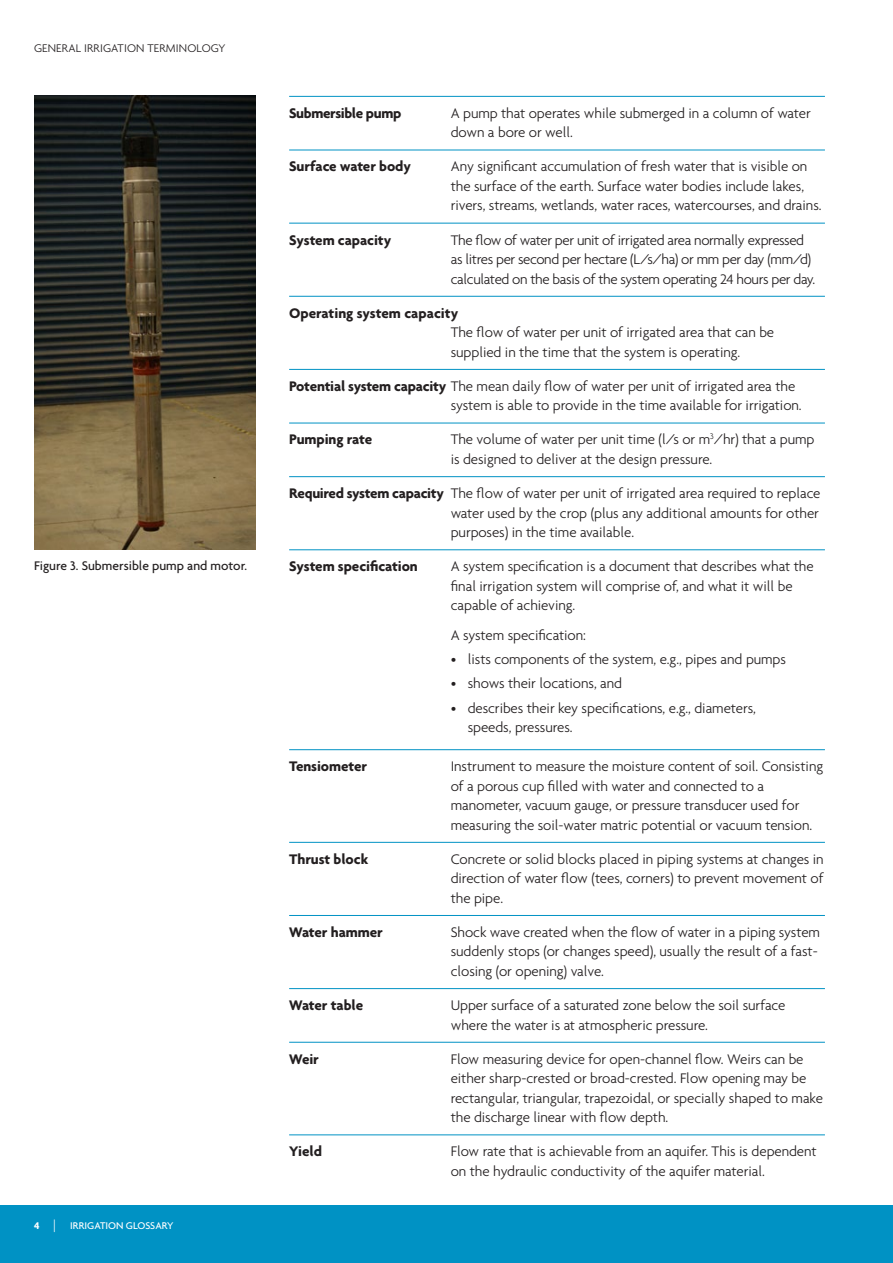
<style>
.page{position:relative;width:893px;height:1263px;background:#fff}
.page>*{position:absolute;margin:0;border:0;box-sizing:border-box;transform-origin:0 0}
.Glossary_Body{font:300 15px/19.5px "Agenda";letter-spacing:-.005em;color:#231f20}
.Glossary_Body-2{font:300 15px/19.5px "Agenda";letter-spacing:-.025em;color:#231f20}
.Glossary_Body-3{font:700 15px "Agenda";letter-spacing:-.005em;color:#231f20}
.Glossary_Body-4{font:700 15px "Agenda";letter-spacing:-.025em;color:#231f20}
.t1{font:500 13.5px "Agenda";color:#231f20}
.t2{font:300 12px "Agenda";letter-spacing:.01em;color:#231f20}
.t3{font:500 10.5px "Agenda";color:#fff}
.s1{font-weight:700}
.s2{font-weight:300;font-size:13.35px}
</style>
<div class="page">
<div style="left:0;top:1205px;width:893px;height:58px;background:#0092c4"></div>
<hr style="left:289px;top:96px;width:536px;height:1px;background:#0092c4">
<hr style="left:289px;top:150px;width:536px;height:1px;background:#0092c4">
<hr style="left:289px;top:223px;width:536px;height:1px;background:#0092c4">
<hr style="left:289px;top:296px;width:536px;height:1px;background:#0092c4">
<hr style="left:289px;top:369px;width:536px;height:1px;background:#0092c4">
<hr style="left:289px;top:423px;width:536px;height:1px;background:#0092c4">
<hr style="left:289px;top:476px;width:536px;height:1px;background:#0092c4">
<hr style="left:289px;top:549px;width:536px;height:1px;background:#0092c4">
<hr style="left:289px;top:749px;width:536px;height:1px;background:#0092c4">
<hr style="left:289px;top:842px;width:536px;height:1px;background:#0092c4">
<hr style="left:289px;top:915px;width:536px;height:1px;background:#0092c4">
<hr style="left:289px;top:988px;width:536px;height:1px;background:#0092c4">
<hr style="left:289px;top:1042px;width:536px;height:1px;background:#0092c4">
<hr style="left:289px;top:1134px;width:536px;height:1px;background:#0092c4">
<img style="left:34px;top:96px;width:221px;height:454px">
<p class="t2" style="left:34px;top:41px;width:193px">GENERAL IRRIGATION TERMINOLOGY</p>
<p class="t1" style="left:34px;top:557px;width:215px">Figure 3. Submersible pump and motor.</p>
<p class="t3" style="left:34px;top:1219px;width:141px"><span class="s1">4</span> <span class="s2">|</span> IRRIGATION GLOSSARY</p>
<p class="Glossary_Body-4" style="left:289px;top:104px;width:114px">Submersible pump</p>
<p class="Glossary_Body" style="left:451px;top:103px;width:362px">A pump that operates while submerged in a column of water down a bore or well.</p>
<p class="Glossary_Body-3" style="left:289px;top:157px;width:123px">Surface water body</p>
<p class="Glossary_Body" style="left:451px;top:157px;width:372px">Any significant accumulation of fresh water that is visible on the surface of the earth. Surface water bodies include lakes, rivers, streams, wetlands, water races, watercourses, and drains.</p>
<p class="Glossary_Body-3" style="left:289px;top:231px;width:104px">System capacity</p>
<p class="Glossary_Body-2" style="left:451px;top:230px;width:366px">The flow of water per unit of irrigated area normally expressed as litres per second per hectare (L/s/ha) or mm per day (mm/d) calculated on the basis of the system operating 24 hours per day.</p>
<p class="Glossary_Body" style="left:451px;top:303px;width:325px;text-indent:-162px"><span class="s1">Operating system capacity<br></span>The flow of water per unit of irrigated area that can be supplied in the time that the system is operating.</p>
<p class="Glossary_Body" style="left:451px;top:376px;width:352px;text-indent:-162px"><span class="s1">Potential system capacity</span> The mean daily flow of water per unit of irrigated area the system is able to provide in the time available for irrigation.</p>
<p class="Glossary_Body-3" style="left:289px;top:430px;width:85px">Pumping rate</p>
<p class="Glossary_Body" style="left:451px;top:430px;width:365px">The volume of water per unit time (ℓ/s or m<sup>3</sup>/hr) that a pump is designed to deliver at the design pressure.</p>
<p class="Glossary_Body" style="left:451px;top:483px;width:371px;text-align:justify;text-indent:-162px"><span class="s1">Required system capacity</span> The flow of water per unit of irrigated area required to replace water used by the crop (plus any additional amounts for other purposes) in the time available.</p>
<p class="Glossary_Body-3" style="left:289px;top:557px;width:130px">System specification</p>
<p class="Glossary_Body" style="left:451px;top:556px;width:364px">A system specification is a document that describes what the final irrigation system will comprise of, and what it will be capable of achieving.</p>
<p class="Glossary_Body" style="left:451px;top:625px;width:137px">A system specification:</p>
<p class="Glossary_Body" style="left:451px;top:649px;width:337px">• lists components of the system, e.g., pipes and pumps</p>
<p class="Glossary_Body" style="left:451px;top:673px;width:173px">• shows their locations, and</p>
<p class="Glossary_Body" style="left:468px;top:698px;width:290px;text-indent:-17px">• describes their key specifications, e.g., diameters, speeds, pressures.</p>
<p class="Glossary_Body-3" style="left:289px;top:757px;width:80px">Tensiometer</p>
<p class="Glossary_Body" style="left:451px;top:756px;width:374px">Instrument to measure the moisture content of soil. Consisting of a porous cup filled with water and connected to a manometer, vacuum gauge, or pressure transducer used for measuring the soil-water matric potential or vacuum tension.</p>
<p class="Glossary_Body-3" style="left:289px;top:850px;width:81px">Thrust block</p>
<p class="Glossary_Body" style="left:451px;top:849px;width:374px;text-align:justify">Concrete or solid blocks placed in piping systems at changes in direction of water flow (tees, corners) to prevent movement of the pipe.</p>
<p class="Glossary_Body-3" style="left:289px;top:923px;width:95px">Water hammer</p>
<p class="Glossary_Body" style="left:451px;top:922px;width:371px">Shock wave created when the flow of water in a piping system suddenly stops (or changes speed), usually the result of a fast&shy;closing (or opening) valve.</p>
<p class="Glossary_Body-3" style="left:289px;top:996px;width:76px">Water table</p>
<p class="Glossary_Body" style="left:451px;top:995px;width:336px">Upper surface of a saturated zone below the soil surface where the water is at atmospheric pressure.</p>
<p class="Glossary_Body-3" style="left:289px;top:1050px;width:31px">Weir</p>
<p class="Glossary_Body" style="left:451px;top:1049px;width:374px">Flow measuring device for open-channel flow. Weirs can be either sharp-crested or broad-crested. Flow opening may be rectangular, triangular, trapezoidal, or specially shaped to make the discharge linear with flow depth.</p>
<p class="Glossary_Body-3" style="left:289px;top:1142px;width:34px">Yield</p>
<p class="Glossary_Body" style="left:451px;top:1141px;width:367px">Flow rate that is achievable from an aquifer. This is dependent on the hydraulic conductivity of the aquifer material.</p>
</div>
